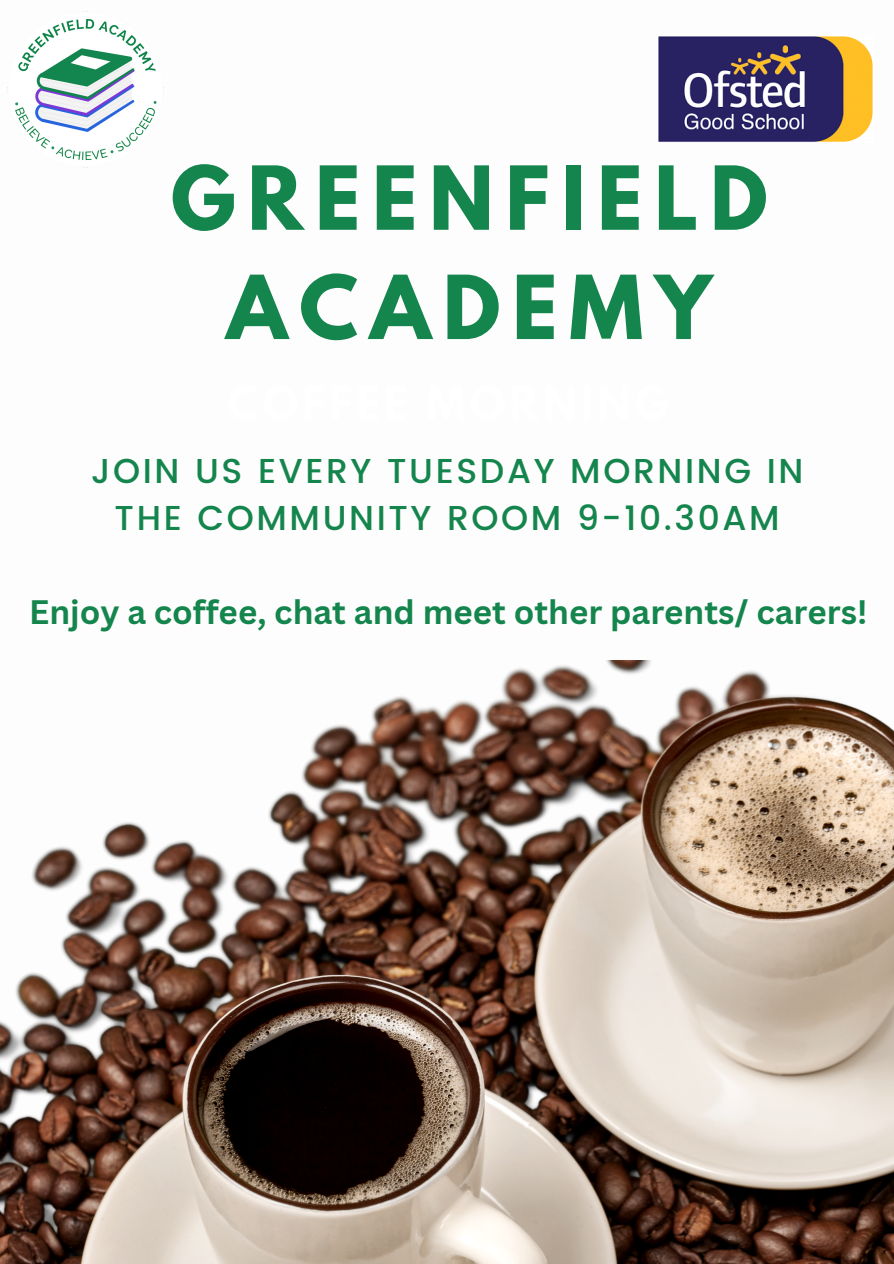
<style>
.page{position:relative;width:894px;height:1264px;background:#fff}
.page>*{position:absolute;margin:0;border:0;box-sizing:border-box;transform-origin:0 0}
.t1{font:700 78px/109.2px "League Spartan";letter-spacing:.15em;color:#14854c;text-align:center}
.t2{font:500 34.5px/47.2px "Poppins";letter-spacing:.075em;color:#14854c;text-align:center}
.t3{font:700 33px "Canva Sans";color:#14854c}
</style>
<div class="page">
<img style="left:0;top:660px;width:893px;height:603px">
<img style="left:7px;top:11px;width:157px;height:157px">
<img style="left:658px;top:36px;width:214px;height:106px">
<p class="t1" style="left:171px;top:154px;width:598px">GREENFIELD<br>ACADEMY</p>
<p class="t2" style="left:91px;top:447px;width:713px">JOIN US EVERY TUESDAY MORNING IN<br>THE COMMUNITY ROOM 9-10.30AM</p>
<p class="t3" style="left:29px;top:589px;width:839px">Enjoy a coffee, chat and meet other parents/ carers!</p>
</div>
